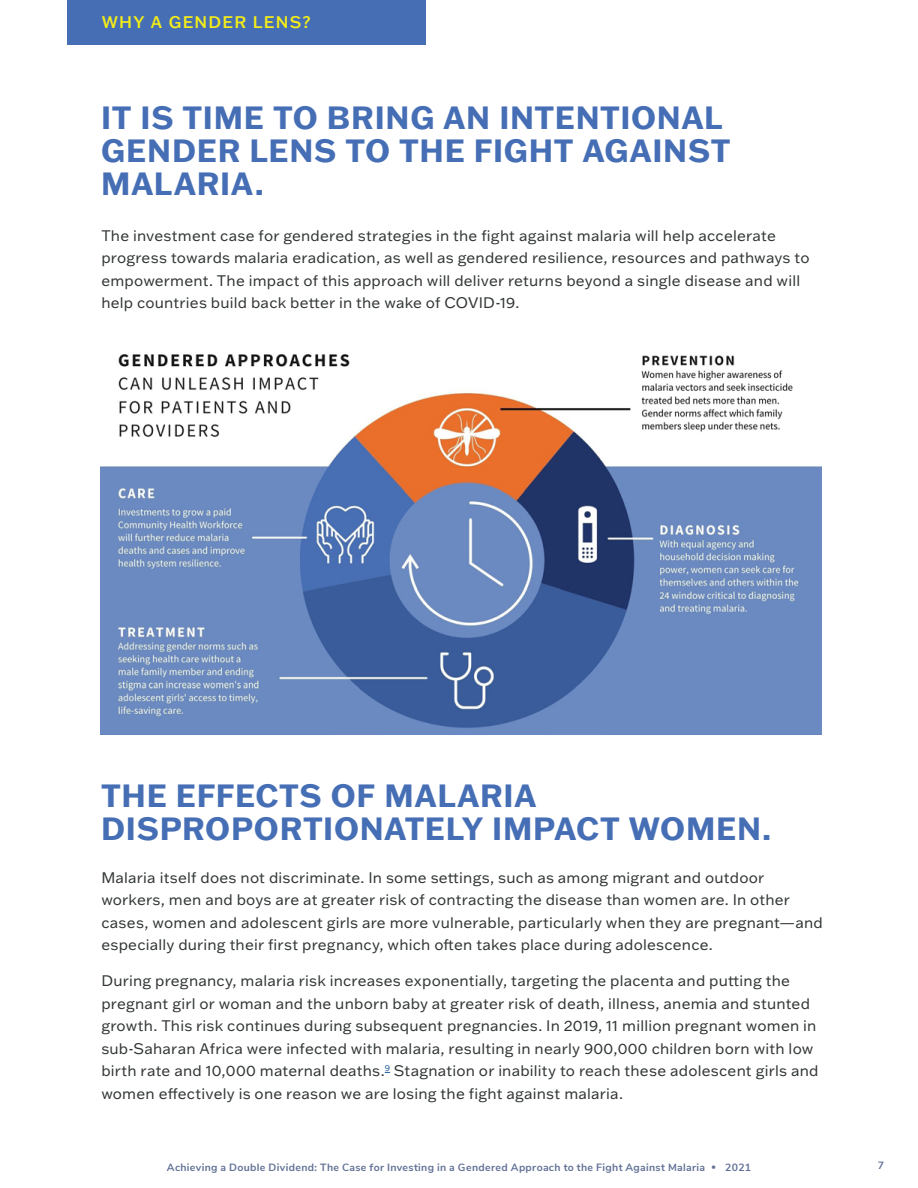
<style>
.page{position:relative;width:918px;height:1188px;background:#fff}
.page>*{position:absolute;margin:0;border:0;box-sizing:border-box;transform-origin:0 0}
.t1{font:700 31.5px/33px "Franklin Gothic ATF";letter-spacing:.025em;color:#456eb5}
.t2{font:500 16.5px "Franklin Gothic ATF";letter-spacing:.075em;color:#f3ec19}
.t3{font:15px/22.5px "Franklin Gothic ATF";letter-spacing:.015em;color:#313535}
.t4{font:700 10.5px "Nunito Sans";letter-spacing:.03em;color:#1f3469}
.s1{font-family:"Roboto";font-weight:900;font-size:13.5px}
</style>
<div class="page">
<div style="left:68px;top:0;width:358px;height:45px;background:#456eb5"></div>
<img style="left:101px;top:354px;width:721px;height:381px">
<p class="t2" style="left:102px;top:11px;width:210px">WHY A GENDER LENS?</p>
<h1 class="t1" style="left:101px;top:101px;width:631px">IT IS TIME TO BRING AN INTENTIONAL<br>GENDER LENS TO THE FIGHT AGAINST<br>MALARIA.</h1>
<p class="t3" style="left:101px;top:224px;width:710px">The investment case for gendered strategies in the fight against malaria will help accelerate progress towards malaria eradication, as well as gendered resilience, resources and pathways to empowerment. The impact of this approach will deliver returns beyond a single disease and will help countries build back better in the wake of COVID-19.</p>
<h1 class="t1" style="left:101px;top:778px;width:672px">THE EFFECTS OF MALARIA<br>DISPROPORTIONATELY IMPACT WOMEN.</h1>
<p class="t3" style="left:101px;top:866px;width:723px">Malaria itself does not discriminate. In some settings, such as among migrant and outdoor workers, men and boys are at greater risk of contracting the disease than women are. In other cases, women and adolescent girls are more vulnerable, particularly when they are pregnant—and especially during their first pregnancy, which often takes place during adolescence.</p>
<p class="t3" style="left:101px;top:969px;width:719px">During pregnancy, malaria risk increases exponentially, targeting the placenta and putting the pregnant girl or woman and the unborn baby at greater risk of death, illness, anemia and stunted growth. This risk continues during subsequent pregnancies. In 2019, 11 million pregnant women in sub-Saharan Africa were infected with malaria, resulting in nearly 900,000 children born with low birth rate and 10,000 maternal deaths.<sup>9</sup> Stagnation or inability to reach these adolescent girls and women effectively is one reason we are losing the fight against malaria.</p>
<p class="t4" style="left:167px;top:1159px;width:586px">Achieving a Double Dividend: The Case for Investing in a Gendered Approach to the Fight Against Malaria <span class="s1">•</span> 2021</p>
<p class="t4" style="left:878px;top:1158px;width:8px">7</p>
</div>
